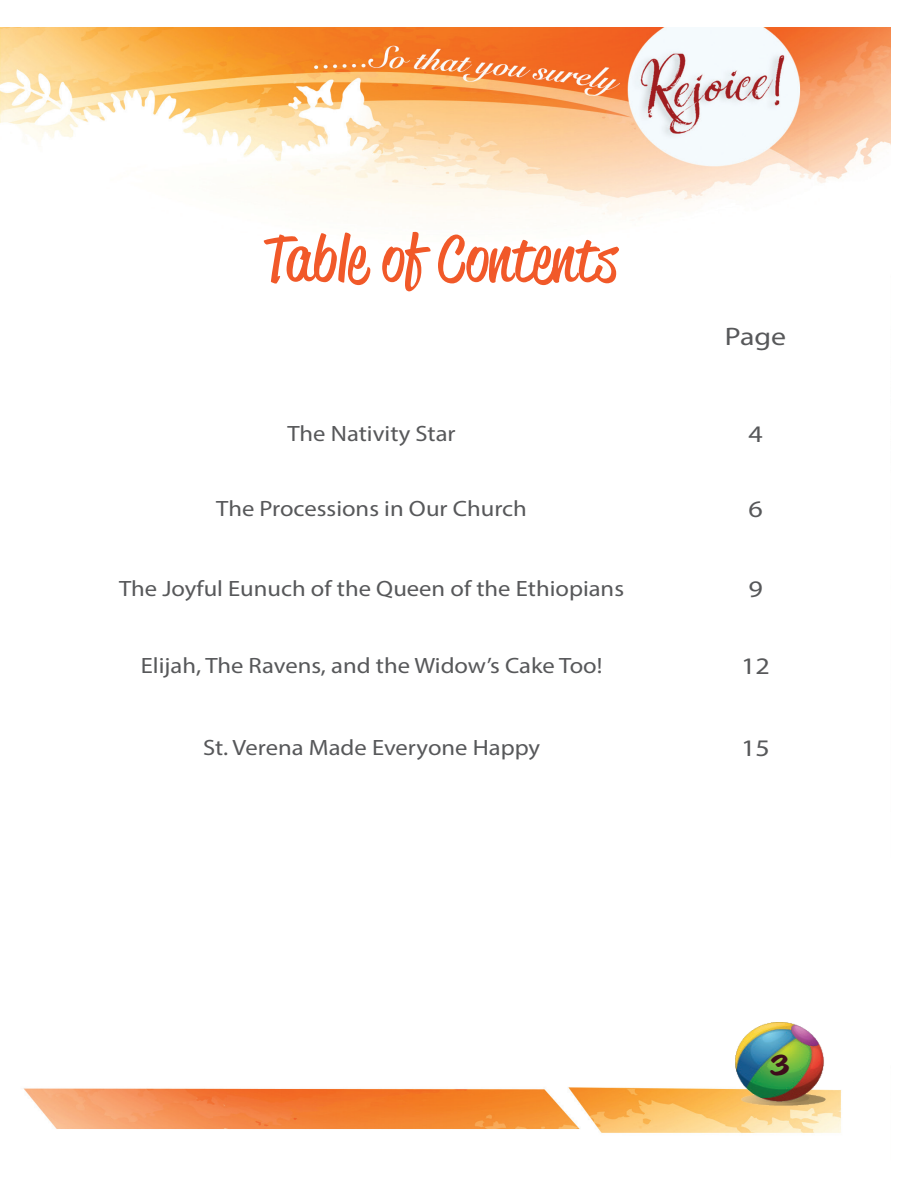
<style>
.page{position:relative;width:918px;height:1188px;background:#fff}
.page>*{position:absolute;margin:0;border:0;box-sizing:border-box;transform-origin:0 0}
.t1{font:63.45px "Reklame Script";color:#f15929;scale:1.12 1}
.t2{font:700 28.65px "Reklame Script";color:#3e0d1b;scale:1.12 1}
.t3{font:25.35px "Myriad Pro";color:#57585a;scale:1.18 1}
.t4{font:23.85px "Myriad Pro";color:#57585a;scale:1.18 1}
.t5{font:22.2px "Myriad Pro";color:#57585a;scale:1.11 1}
</style>
<div class="page">
<img style="left:0;top:27px;width:891px;height:1106px">
<img style="left:735px;top:1023px;width:90px;height:82px">
<h1 class="t1" style="left:263px;top:215px;width:317px">Table of Contents</h1>
<p class="t3" style="left:725px;top:321px;width:53px">Page</p>
<p class="t5" style="left:288px;top:420px;width:153px">The Nativity Star</p>
<p class="t4" style="left:748px;top:419px;width:14px">4</p>
<p class="t5" style="left:216px;top:495px;width:281px">The Processions in Our Church</p>
<p class="t4" style="left:748px;top:494px;width:14px">6</p>
<p class="t5" style="left:119px;top:575px;width:456px">The Joyful Eunuch of the Queen of the Ethiopians</p>
<p class="t4" style="left:748px;top:574px;width:14px">9</p>
<p class="t5" style="left:141px;top:652px;width:417px">Elijah, The Ravens, and the Widow’s Cake Too!</p>
<p class="t4" style="left:741px;top:651px;width:26px">12</p>
<p class="t5" style="left:203px;top:734px;width:305px">St. Verena Made Everyone Happy</p>
<p class="t4" style="left:741px;top:733px;width:26px">15</p>
<p class="t2" style="left:771px;top:1045px;width:17px">3</p>
</div>
